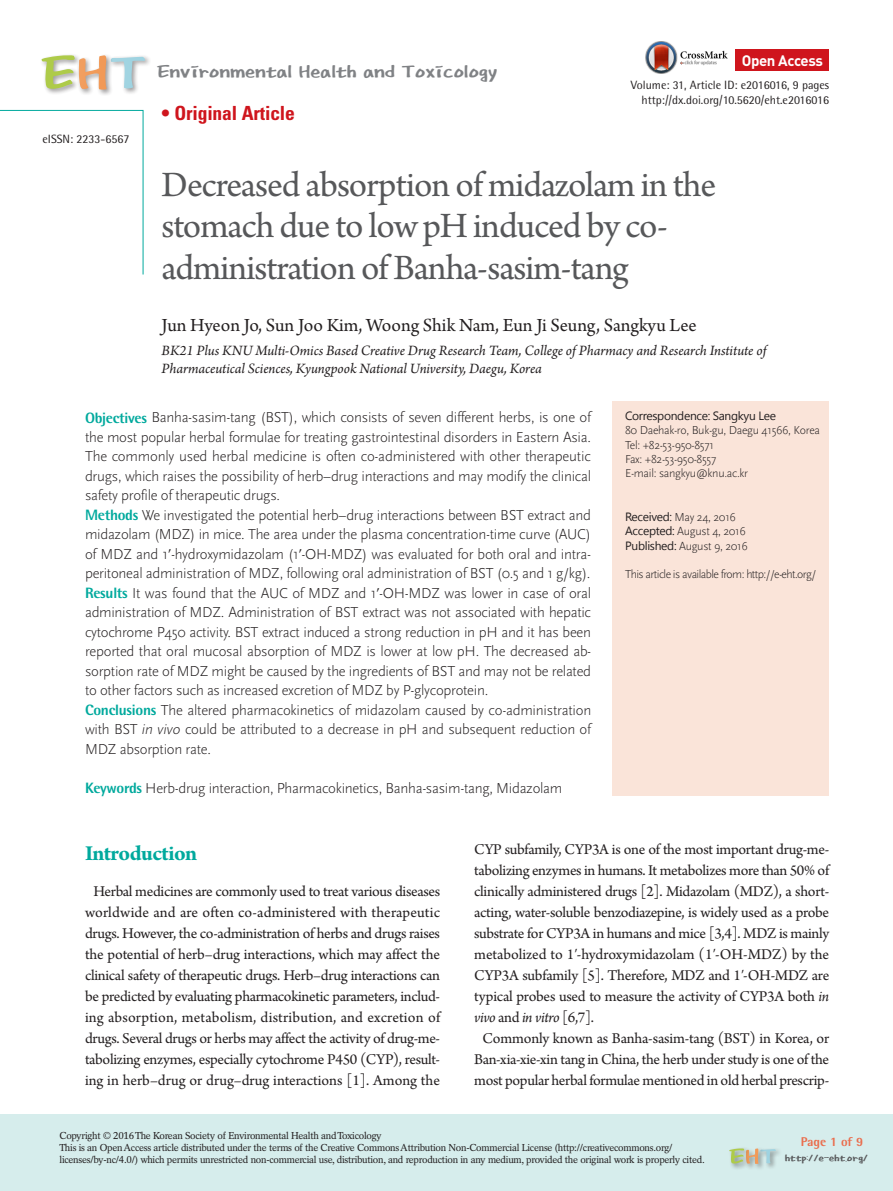
<style>
.page{position:relative;width:893px;height:1191px;background:#fff}
.page>*{position:absolute;margin:0;border:0;box-sizing:border-box;transform-origin:0 0}
.제목{font:37.5px/41.2px "Arno Pro";letter-spacing:-.025em;color:#57585a}
.t1{font:22.5px "H Ybda M";letter-spacing:-.03em;color:#808285}
.대제목{font:700 22.5px "Arno Pro";letter-spacing:-.02em;color:#00a99d}
.저자{font:19.5px "Arno Pro";letter-spacing:-.005em;color:#231f20}
.t2{font:700 condensed 19.5px "Univers LT Std";letter-spacing:-.01em;color:#cf151d}
.본문{font:15.75px/21px "Arno Pro";letter-spacing:-.02em;color:#231f20;text-align:center}
.초록{font:300 15px/19.5px "Scala Sans";letter-spacing:-.02em;color:#231f20;text-align:justify}
.소속{font:italic 15px/18px "Arno Pro";letter-spacing:-.005em;color:#231f20}
.t3{font:700 15px "DIN Pro";letter-spacing:-.025em;color:#fff}
.t4{font:800 12.75px "Rotis Semi Sans Std";color:#ea6d4d}
.교신저자{font:300 12px "Scala Sans";letter-spacing:-.025em;color:#231f20}
.t5{font:12px "Rotis Semi Sans Std";color:#231f20}
.교신저자-2{font:300 12px "Scala Sans";letter-spacing:-.05em;color:#231f20}
.교신저자-3{font:12px "Segoe UI";letter-spacing:-.025em;color:#231f20}
.t6{font:12px "H Ybda M";letter-spacing:-.03em;color:#57585a}
.t7{font:10.05px/12px "Rotation LT Std";letter-spacing:-.025em;color:#231f20}
.s1{font-family:"Rotis Semi Sans Std";font-weight:800;color:#00a99d}
.s2{font-family:"Minion Pro";font-weight:400}
.s3{font-style:italic}
.s4{font-family:"Segoe UI";font-weight:400}
</style>
<div class="page">
<div style="left:0;top:1114px;width:893px;height:77px;background:#d6edec"></div>
<div style="left:724px;top:1109px;width:88px;height:82px;background:#d6edec"></div>
<div style="left:690px;top:1109px;width:92px;height:82px;background:#fff;opacity:.75"></div>
<svg style="left:729px;top:1148px;width:47px;height:15px"></svg>
<svg style="left:0;top:109px;width:144px;height:166px"></svg>
<div style="left:736px;top:50px;width:93px;height:21px;background:#cf151d"></div>
<div style="left:37px;top:16px;width:112px;height:114px;background:#fff"></div>
<div style="left:3px;top:13px;width:111px;height:117px;background:#fff"></div>
<svg style="left:42px;top:55px;width:103px;height:35px"></svg>
<div style="left:612px;top:401px;width:217px;height:394px;background:#fae4d9"></div>
<img style="left:645px;top:41px;width:83px;height:32px">
<p class="t5" style="left:43px;top:132px;width:88px">eISSN: 2233-6567</p>
<p class="t1" style="left:157px;top:60px;width:342px">Environmental Health and Toxicology</p>
<p class="t2" style="left:162px;top:102px;width:135px">• Original Article</p>
<p class="t3" style="left:742px;top:50px;width:83px">Open Access</p>
<p class="t5" style="left:631px;top:78px;width:200px">Volume: 31, Article ID: e2016016, 9 pages</p>
<p class="t5" style="left:641px;top:93px;width:189px">http://dx.doi.org/10.5620/eht.e2016016</p>
<p class="제목" style="left:162px;top:166px;width:556px">Decreased absorption of midazolam in the stomach due to low pH induced by co&shy;administration of Banha-sasim-tang</p>
<p class="저자" style="left:162px;top:314px;width:537px">Jun Hyeon Jo, Sun Joo Kim, Woong Shik Nam, Eun Ji Seung, Sangkyu Lee</p>
<p class="소속" style="left:162px;top:342px;width:606px">BK21 Plus KNU Multi-Omics Based Creative Drug Research Team, College of Pharmacy and Research Institute of<br>Pharmaceutical Sciences, Kyungpook National University, Daegu, Korea</p>
<p class="초록" style="left:85px;top:408px;width:508px"><span class="s1">Objectives</span> Banha-sasim-tang (BST), which consists of seven different herbs, is one of the most popular herbal formulae for treating gastrointestinal disorders in Eastern Asia.<br>The commonly used herbal medicine is often co-administered with other therapeutic drugs, which raises the possibility of herb–drug interactions and may modify the clinical safety profile of therapeutic drugs.</p>
<p class="초록" style="left:85px;top:505px;width:508px"><span class="s1">Methods</span> We investigated the potential herb–drug interactions between BST extract and midazolam (MDZ) in mice. The area under the plasma concentration-time curve (AUC) of MDZ and 1<span class="s2">ʹ</span>-hydroxymidazolam (1<span class="s2">ʹ</span>-OH-MDZ) was evaluated for both oral and intra&shy;peritoneal administration of MDZ, following oral administration of BST (0.5 and 1 g/kg).</p>
<p class="초록" style="left:85px;top:583px;width:508px"><span class="s1">Results</span> It was found that the AUC of MDZ and 1<span class="s2">ʹ</span>-OH-MDZ was lower in case of oral administration of MDZ. Administration of BST extract was not associated with hepatic cytochrome P450 activity. BST extract induced a strong reduction in pH and it has been reported that oral mucosal absorption of MDZ is lower at low pH. The decreased ab&shy;sorption rate of MDZ might be caused by the ingredients of BST and may not be related to other factors such as increased excretion of MDZ by P-glycoprotein.</p>
<p class="초록" style="left:85px;top:700px;width:508px"><span class="s1">Conclusions</span> The altered pharmacokinetics of midazolam caused by co-administration with BST <span class="s3">in vivo</span> could be attributed to a decrease in pH and subsequent reduction of MDZ absorption rate.</p>
<p class="초록" style="left:85px;top:778px;width:479px"><span class="s1">Keywords</span> Herb-drug interaction, Pharmacokinetics, Banha-sasim-tang, Midazolam</p>
<p class="교신저자-3" style="left:625px;top:407px;width:153px">Correspondence: Sangkyu Lee</p>
<p class="교신저자" style="left:625px;top:424px;width:197px">80 Daehak-ro, Buk-gu, Daegu 41566, Korea</p>
<p class="교신저자" style="left:625px;top:438px;width:90px">Tel: +82-53-950-8571</p>
<p class="교신저자" style="left:625px;top:453px;width:93px">Fax: +82-53-950-8557</p>
<p class="교신저자" style="left:625px;top:467px;width:125px">E-mail: sangkyu@knu.ac.kr</p>
<p class="교신저자" style="left:625px;top:510px;width:112px"><span class="s4">Received:</span> May 24, 2016</p>
<p class="교신저자" style="left:625px;top:525px;width:122px"><span class="s4">Accepted:</span> August 4, 2016</p>
<p class="교신저자" style="left:625px;top:539px;width:124px"><span class="s4">Published:</span> August 9, 2016</p>
<p class="교신저자-2" style="left:625px;top:568px;width:193px">This article is available from: http://e-eht.org/</p>
<p class="대제목" style="left:85px;top:840px;width:114px">Introduction</p>
<p class="본문" style="left:85px;top:882px;width:357px">Herbal medicines are commonly used to treat various diseases worldwide and are often co-administered with therapeutic drugs. However, the co-administration of herbs and drugs raises the potential of herb–drug interactions, which may affect the clinical safety of therapeutic drugs. Herb–drug interactions can be predicted by evaluating pharmacokinetic parameters, includ&shy;ing absorption, metabolism, distribution, and excretion of drugs. Several drugs or herbs may affect the activity of drug-me&shy;tabolizing enzymes, especially cytochrome P450 (CYP), result&shy;ing in herb–drug or drug–drug interactions [1]. Among the</p>
<p class="본문" style="left:474px;top:840px;width:357px;text-align:justify">CYP subfamily, CYP3A is one of the most important drug-me&shy;tabolizing enzymes in humans. It metabolizes more than 50% of clinically administered drugs [2]. Midazolam (MDZ), a short&shy;acting, water-soluble benzodiazepine, is widely used as a probe substrate for CYP3A in humans and mice [3,4]. MDZ is mainly metabolized to 1′-hydroxymidazolam (1′-OH-MDZ) by the CYP3A subfamily [5]. Therefore, MDZ and 1′-OH-MDZ are typical probes used to measure the activity of CYP3A both <span class="s3">in vivo</span> and <span class="s3">in vitro</span> [6,7].</p>
<p class="본문" style="left:474px;top:1029px;width:357px">Commonly known as Banha-sasim-tang (BST) in Korea, or<br>Ban-xia-xie-xin tang in China, the herb under study is one of the most popular herbal formulae mentioned in old herbal prescrip-</p>
<p class="t7" style="left:60px;top:1129px;width:324px">Copyright © 2016 The Korean Society of Environmental Health and Toxicology</p>
<p class="t7" style="left:60px;top:1141px;width:647px">This is an Open Access article distributed under the terms of the Creative Commons Attribution Non-Commercial License (http://creativecommons.org/ licenses/by-nc/4.0/) which permits unrestricted non-commercial use, distribution, and reproduction in any medium, provided the original work is properly cited.</p>
<p class="t4" style="left:801px;top:1134px;width:64px">Page 1 of 9</p>
<p class="t6" style="left:785px;top:1151px;width:85px">http://e-eht.org/</p>
</div>
